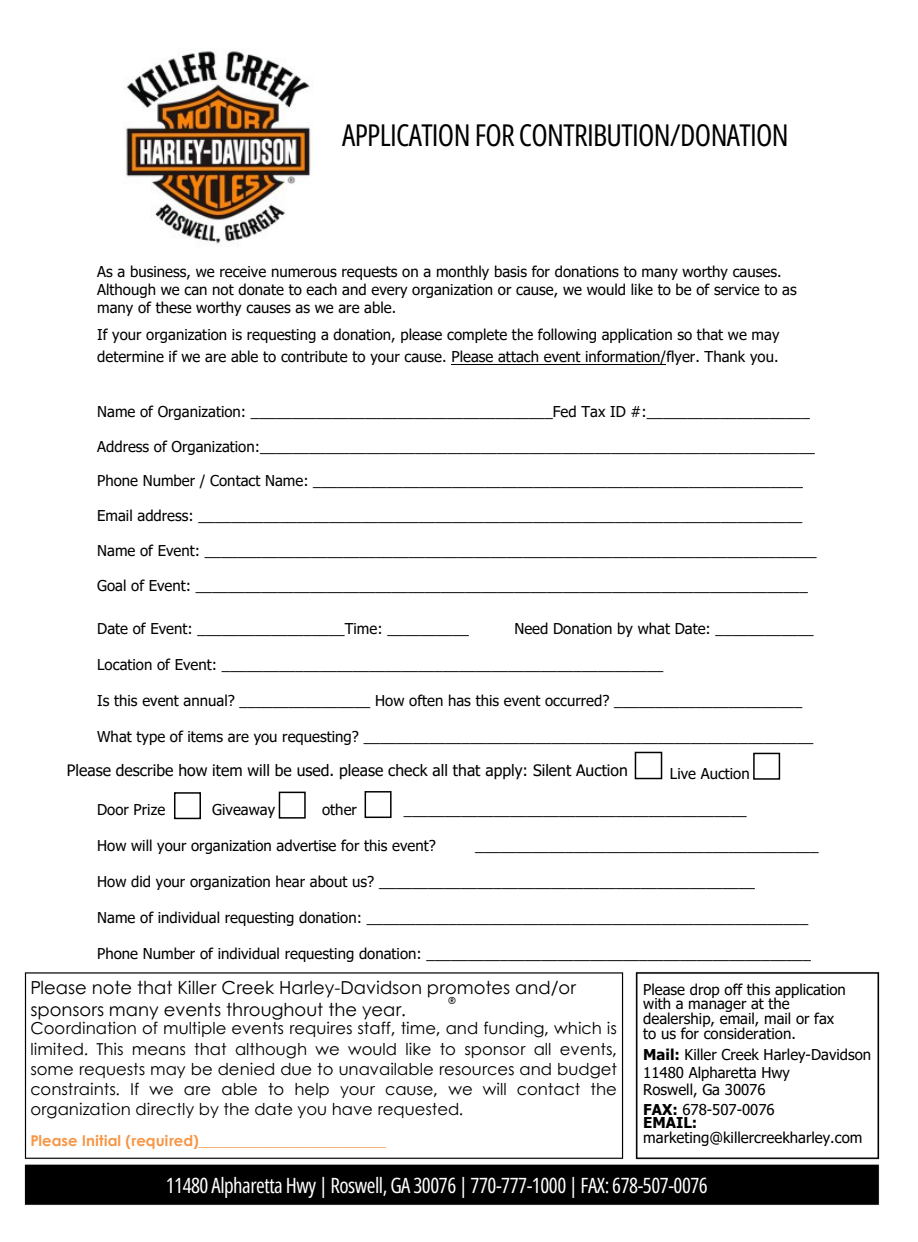
<style>
.page{position:relative;width:918px;height:1242px;background:#fff}
.page>*{position:absolute;margin:0;border:0;box-sizing:border-box;transform-origin:0 0}
.t1{font:30px "Open Sans Condensed";letter-spacing:-.025em;color:#000}
.t2{font:21px "Open Sans Condensed";letter-spacing:-.025em;color:#fff}
.t3{font:18px/21.3px "Century Gothic";color:#000}
.t4{font:16.5px/20.2px "Century Gothic";color:#000;text-align:justify}
.t5{font:15.75px "Tahoma";color:#000}
.t6{font:15px/18px "Tahoma";color:#000}
.t7{font:700 15px "Century Gothic";color:#f79646}
.t8{font:700 15px "Tahoma";color:#000}
.t9{font:9.75px "Century Gothic";color:#000}
.s1{font-weight:700}
</style>
<div class="page">
<svg style="left:174px;top:792px;width:27px;height:27px"></svg>
<svg style="left:279px;top:792px;width:27px;height:27px"></svg>
<svg style="left:365px;top:791px;width:27px;height:27px"></svg>
<hr style="left:451px;top:364px;width:214px;height:1px;background:#000">
<img style="left:634px;top:751px;width:29px;height:29px">
<img style="left:24px;top:972px;width:856px;height:233px">
<svg style="left:753px;top:753px;width:27px;height:27px"></svg>
<img style="left:124px;top:51px;width:187px;height:193px">
<p class="t1" style="left:342px;top:114px;width:448px">APPLICATION FOR CONTRIBUTION/DONATION</p>
<p class="t6" style="left:97px;top:262px;width:701px">As a business, we receive numerous requests on a monthly basis for donations to many worthy causes.<br>Although we can not donate to each and every organization or cause, we would like to be of service to as many of these worthy causes as we are able.</p>
<h1 class="t6" style="left:97px;top:325px;width:684px">If your organization is requesting a donation, please complete the following application so that we may</h1>
<p class="t6" style="left:97px;top:347px;width:683px">determine if we are able to contribute to your cause. Please attach event information/flyer. Thank you.</p>
<p class="t6" style="left:97px;top:402px;width:714px">Name of Organization: _____________________________________Fed Tax ID #:____________________</p>
<p class="t6" style="left:97px;top:437px;width:719px">Address of Organization:____________________________________________________________________</p>
<p class="t6" style="left:97px;top:471px;width:707px">Phone Number / Contact Name: ____________________________________________________________</p>
<p class="t6" style="left:97px;top:506px;width:707px">Email address: __________________________________________________________________________</p>
<p class="t6" style="left:97px;top:541px;width:721px">Name of Event: ___________________________________________________________________________</p>
<p class="t6" style="left:97px;top:576px;width:712px">Goal of Event: ___________________________________________________________________________</p>
<p class="t6" style="left:97px;top:619px;width:373px">Date of Event: __________________Time: __________</p>
<p class="t6" style="left:514px;top:619px;width:301px">Need Donation by what Date: ____________</p>
<p class="t6" style="left:97px;top:655px;width:568px">Location of Event: ______________________________________________________</p>
<p class="t6" style="left:97px;top:691px;width:707px">Is this event annual? ________________ How often has this event occurred? _______________________</p>
<p class="t6" style="left:97px;top:727px;width:718px">What type of items are you requesting? _______________________________________________________</p>
<p class="t5" style="left:67px;top:761px;width:562px">Please describe how item will be used. please check all that apply: Silent Auction</p>
<p class="t6" style="left:670px;top:764px;width:81px">Live Auction</p>
<p class="t6" style="left:97px;top:800px;width:70px">Door Prize</p>
<p class="t6" style="left:97px;top:836px;width:340px">How will your organization advertise for this event?</p>
<p class="t6" style="left:212px;top:800px;width:64px">Giveaway</p>
<p class="t6" style="left:322px;top:800px;width:36px">other</p>
<p class="t6" style="left:404px;top:800px;width:344px">__________________________________________</p>
<p class="t6" style="left:475px;top:836px;width:345px">__________________________________________</p>
<p class="t6" style="left:97px;top:872px;width:659px">How did your organization hear about us? ______________________________________________</p>
<p class="t6" style="left:97px;top:908px;width:713px">Name of individual requesting donation: ______________________________________________________</p>
<p class="t6" style="left:97px;top:944px;width:715px">Phone Number of individual requesting donation: _______________________________________________</p>
<p class="t9" style="left:449px;top:993px;width:9px">®</p>
<p class="t3" style="left:30px;top:976px;width:547px">Please note that Killer Creek Harley-Davidson promotes and/or sponsors many events throughout the year.</p>
<p class="t4" style="left:30px;top:1017px;width:588px">Coordination of multiple events requires staff, time, and funding, which is limited. This means that although we would like to sponsor all events, some requests may be denied due to unavailable resources and budget constraints. If we are able to help your cause, we will contact the organization directly by the date you have requested.</p>
<p class="t7" style="left:30px;top:1129px;width:357px">Please Initial (required)_________________________</p>
<p class="t2" style="left:166px;top:1171px;width:544px">11480 Alpharetta Hwy | Roswell, GA 30076 | 770-777-1000 | FAX: 678-507-0076</p>
<p class="t6" style="left:643px;top:980px;width:204px">Please drop off this application</p>
<p class="t6" style="left:643px;top:994px;width:148px">with a manager at the</p>
<p class="t6" style="left:643px;top:1009px;width:193px">dealership, email, mail or fax</p>
<h3 class="t6" style="left:643px;top:1024px;width:154px">to us for consideration.</h3>
<p class="t6" style="left:643px;top:1045px;width:229px"><span class="s1">Mail:</span> Killer Creek Harley-Davidson</p>
<h3 class="t6" style="left:643px;top:1063px;width:148px">11480 Alpharetta Hwy</h3>
<h4 class="t6" style="left:643px;top:1080px;width:124px">Roswell, Ga 30076</h4>
<h2 class="t6" style="left:643px;top:1100px;width:133px"><span class="s1">FAX:</span> 678-507-0076</h2>
<p class="t8" style="left:643px;top:1113px;width:56px">EMAIL:</p>
<p class="t6" style="left:643px;top:1128px;width:221px">marketing@killercreekharley.com</p>
</div>
